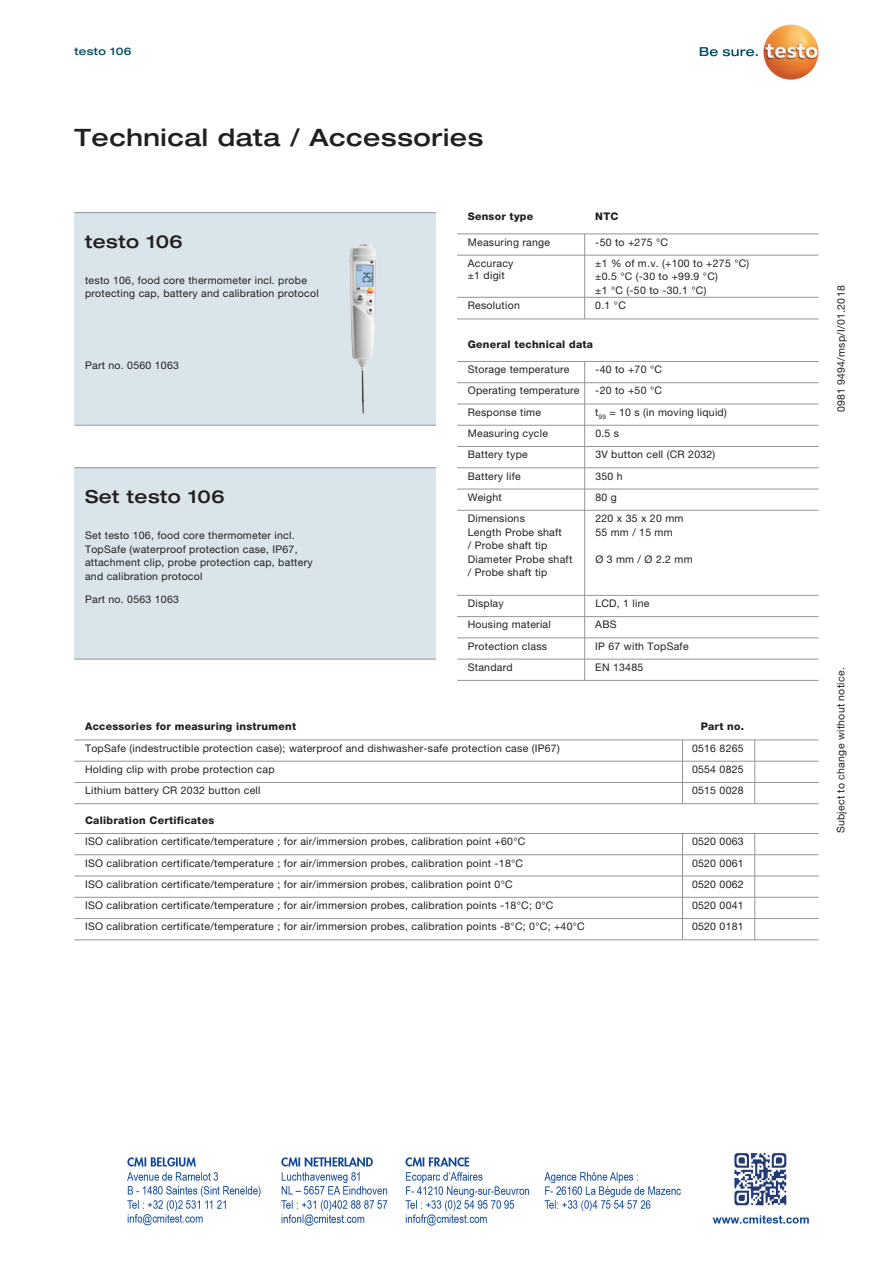
<style>
.page{position:relative;width:893px;height:1263px;background:#fff}
.page>*{position:absolute;margin:0;border:0;box-sizing:border-box;transform-origin:0 0}
.t1{font:500 expanded 24px "Helvetica Neue LTW1 G";letter-spacing:.025em;color:#231f20}
.t2{font:500 expanded 18px "Helvetica Neue LTW1 G";letter-spacing:.025em;color:#231f20}
.t3{font:10.5px/13.5px "Helvetica Neue LTW1 G";letter-spacing:.025em;color:#231f20}
.t4{font:800 10.5px "Helvetica Neue LTW1 G";letter-spacing:.025em;color:#231f20}
.t5{font:500 expanded 10.5px "Helvetica Neue LTW1 G";letter-spacing:.025em;color:#074f64}
</style>
<div class="page">
<div style="left:74px;top:213px;width:362px;height:212px;background:#d9e5eb"></div>
<div style="left:74px;top:468px;width:362px;height:191px;background:#d9e5eb"></div>
<hr style="left:74px;top:212px;width:362px;height:1px;background:#939598">
<hr style="left:74px;top:467px;width:362px;height:1px;background:#939598">
<hr style="left:74px;top:425px;width:362px;height:1px;background:#939598">
<hr style="left:74px;top:659px;width:362px;height:1px;background:#939598">
<img style="left:349px;top:244px;width:27px;height:170px">
<svg style="left:700px;top:47px;width:58px;height:9px"></svg>
<img style="left:763px;top:24px;width:56px;height:56px;border-radius:28px">
<hr style="left:457px;top:361px;width:362px;height:1px;background:#939598">
<hr style="left:457px;top:382px;width:362px;height:1px;background:#939598">
<hr style="left:457px;top:425px;width:362px;height:1px;background:#939598">
<hr style="left:457px;top:446px;width:362px;height:1px;background:#939598">
<hr style="left:457px;top:467px;width:362px;height:1px;background:#939598">
<hr style="left:457px;top:489px;width:362px;height:1px;background:#939598">
<hr style="left:457px;top:510px;width:362px;height:1px;background:#939598">
<hr style="left:457px;top:404px;width:362px;height:1px;background:#939598">
<hr style="left:457px;top:616px;width:362px;height:1px;background:#939598">
<hr style="left:457px;top:595px;width:362px;height:1px;background:#939598">
<hr style="left:457px;top:637px;width:362px;height:1px;background:#939598">
<hr style="left:457px;top:659px;width:362px;height:1px;background:#939598">
<hr style="left:584px;top:361px;width:1px;height:319px;background:#939598">
<hr style="left:74px;top:739px;width:745px;height:1px;background:#939598">
<hr style="left:74px;top:939px;width:745px;height:1px;background:#939598">
<hr style="left:74px;top:761px;width:745px;height:1px;background:#939598">
<svg style="left:682px;top:740px;width:1px;height:63px"></svg>
<svg style="left:754px;top:740px;width:1px;height:63px"></svg>
<hr style="left:74px;top:782px;width:745px;height:1px;background:#939598">
<hr style="left:74px;top:803px;width:745px;height:1px;background:#939598">
<hr style="left:74px;top:854px;width:745px;height:1px;background:#939598">
<hr style="left:74px;top:833px;width:745px;height:1px;background:#939598">
<hr style="left:74px;top:876px;width:745px;height:1px;background:#939598">
<hr style="left:74px;top:897px;width:745px;height:1px;background:#939598">
<hr style="left:74px;top:918px;width:745px;height:1px;background:#939598">
<svg style="left:682px;top:834px;width:1px;height:105px"></svg>
<svg style="left:754px;top:834px;width:1px;height:106px"></svg>
<hr style="left:457px;top:233px;width:362px;height:1px;background:#939598">
<hr style="left:584px;top:234px;width:1px;height:85px;background:#939598">
<hr style="left:457px;top:255px;width:362px;height:1px;background:#939598">
<hr style="left:457px;top:297px;width:362px;height:1px;background:#939598">
<hr style="left:457px;top:319px;width:362px;height:1px;background:#939598">
<hr style="left:457px;top:680px;width:362px;height:1px;background:#939598">
<img style="left:127px;top:1152px;width:682px;height:74px">
<p class="t5" style="left:74px;top:44px;width:59px">testo 106</p>
<h1 class="t1" style="left:74px;top:122px;width:410px">Technical data / Accessories</h1>
<h2 class="t2" style="left:85px;top:230px;width:99px">testo 106</h2>
<p class="t3" style="left:85px;top:273px;width:235px">testo 106, food core thermometer incl. probe protecting cap, battery and calibration protocol</p>
<p class="t4" style="left:468px;top:210px;width:67px">Sensor type</p>
<p class="t3" style="left:468px;top:231px;width:84px;line-height:21.3px">Measuring range<br>Accuracy</p>
<p class="t3" style="left:468px;top:268px;width:39px">±1 digit</p>
<p class="t3" style="left:468px;top:298px;width:54px">Resolution</p>
<p class="t4" style="left:595px;top:210px;width:25px">NTC</p>
<p class="t3" style="left:595px;top:231px;width:156px;line-height:21.3px">-50 to +275 °C<br>±1 % of m.v. (+100 to +275 °C)</p>
<p class="t3" style="left:595px;top:270px;width:124px">±0.5 °C (-30 to +99.9 °C) ±1 °C (-50 to -30.1 °C)</p>
<p class="t3" style="left:595px;top:298px;width:32px">0.1 °C</p>
<p class="t3" style="left:85px;top:358px;width:95px">Part no. 0560 1063</p>
<h2 class="t2" style="left:85px;top:485px;width:141px">Set testo 106</h2>
<p class="t3" style="left:85px;top:528px;width:229px">Set testo 106, food core thermometer incl.<br>TopSafe (waterproof protection case, IP67, attachment clip, probe protection cap, battery and calibration protocol</p>
<p class="t3" style="left:85px;top:592px;width:95px">Part no. 0563 1063</p>
<p class="t4" style="left:468px;top:338px;width:127px">General technical data</p>
<p class="t3" style="left:468px;top:363px;width:103px">Storage temperature</p>
<p class="t3" style="left:595px;top:363px;width:68px">-40 to +70 °C</p>
<p class="t3" style="left:468px;top:384px;width:113px">Operating temperature</p>
<p class="t3" style="left:595px;top:384px;width:68px">-20 to +50 °C</p>
<p class="t3" style="left:468px;top:401px;width:82px;line-height:21.3px">Response time<br>Measuring cycle</p>
<p class="t3" style="left:595px;top:401px;width:133px;line-height:21.3px">t<sub>99</sub> = 10 s (in moving liquid)<br>0.5 s</p>
<p class="t3" style="left:468px;top:448px;width:62px">Battery type</p>
<p class="t3" style="left:595px;top:448px;width:122px">3V button cell (CR 2032)</p>
<p class="t3" style="left:468px;top:469px;width:55px">Battery life</p>
<p class="t3" style="left:595px;top:469px;width:29px">350 h</p>
<p class="t3" style="left:468px;top:490px;width:36px">Weight</p>
<p class="t3" style="left:595px;top:490px;width:23px">80 g</p>
<p class="t3" style="left:468px;top:511px;width:106px">Dimensions<br>Length Probe shaft<br>/ Probe shaft tip<br>Diameter Probe shaft / Probe shaft tip</p>
<p class="t3" style="left:595px;top:511px;width:90px">220 x 35 x 20 mm<br>55 mm / 15 mm</p>
<p class="t3" style="left:595px;top:552px;width:99px">Ø 3 mm / Ø 2.2 mm</p>
<p class="t3" style="left:468px;top:596px;width:37px">Display</p>
<p class="t3" style="left:595px;top:596px;width:56px">LCD, 1 line</p>
<p class="t3" style="left:468px;top:618px;width:85px">Housing material</p>
<p class="t3" style="left:595px;top:618px;width:23px">ABS</p>
<p class="t3" style="left:468px;top:639px;width:81px">Protection class</p>
<p class="t3" style="left:595px;top:639px;width:95px">IP 67 with TopSafe</p>
<p class="t3" style="left:468px;top:660px;width:47px">Standard</p>
<p class="t3" style="left:595px;top:660px;width:49px">EN 13485</p>
<p class="t4" style="left:85px;top:720px;width:213px">Accessories for measuring instrument</p>
<p class="t4" style="left:701px;top:720px;width:45px">Part no.</p>
<p class="t3" style="left:85px;top:741px;width:476px">TopSafe (indestructible protection case); waterproof and dishwasher-safe protection case (IP67)</p>
<p class="t3" style="left:692px;top:741px;width:53px">0516 8265</p>
<p class="t3" style="left:85px;top:762px;width:191px">Holding clip with probe protection cap</p>
<p class="t3" style="left:692px;top:762px;width:53px">0554 0825</p>
<p class="t3" style="left:85px;top:784px;width:177px">Lithium battery CR 2032 button cell</p>
<p class="t3" style="left:692px;top:784px;width:53px">0515 0028</p>
<p class="t4" style="left:85px;top:814px;width:131px">Calibration Certificates</p>
<p class="t3" style="left:85px;top:835px;width:442px">ISO calibration certificate/temperature ; for air/immersion probes, calibration point +60°C</p>
<p class="t3" style="left:692px;top:835px;width:53px">0520 0063</p>
<p class="t3" style="left:85px;top:856px;width:440px">ISO calibration certificate/temperature ; for air/immersion probes, calibration point -18°C</p>
<p class="t3" style="left:692px;top:856px;width:53px">0520 0061</p>
<p class="t3" style="left:85px;top:877px;width:429px">ISO calibration certificate/temperature ; for air/immersion probes, calibration point 0°C</p>
<p class="t3" style="left:692px;top:877px;width:53px">0520 0062</p>
<p class="t3" style="left:85px;top:898px;width:470px">ISO calibration certificate/temperature ; for air/immersion probes, calibration points -18°C; 0°C</p>
<p class="t3" style="left:692px;top:898px;width:53px">0520 0041</p>
<p class="t3" style="left:85px;top:920px;width:501px">ISO calibration certificate/temperature ; for air/immersion probes, calibration points -8°C; 0°C; +40°C</p>
<p class="t3" style="left:692px;top:920px;width:53px">0520 0181</p>
<p class="t3" style="left:834px;top:412px;width:128px;rotate:-90deg">0981 9494/msp/I/01.2018</p>
<p class="t3" style="left:834px;top:833px;width:168px;rotate:-90deg">Subject to change without notice.</p>
</div>
